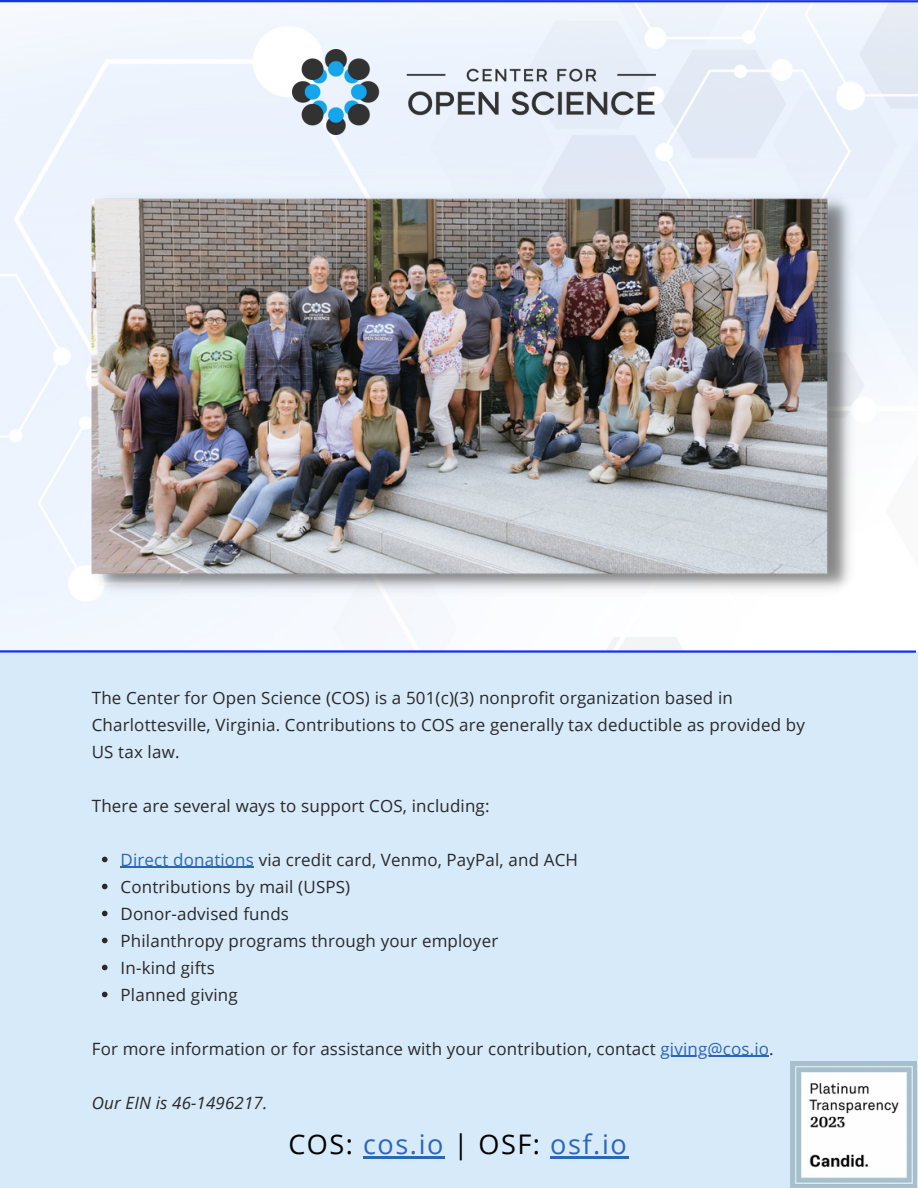
<style>
.page{position:relative;width:918px;height:1188px;background:#fff}
.page>*{position:absolute;margin:0;border:0;box-sizing:border-box;transform-origin:0 0}
.t1{font:27px "Open Sans";letter-spacing:.06em;color:#2d65b8}
.t2{font:16.95px/27px "Open Sans";letter-spacing:.01em;color:#2b282a}
.t3{font:italic 16.95px "Open Sans";letter-spacing:.01em;color:#2b282a}
.s1{color:#2d65b8}
.s2{color:#000}
</style>
<div class="page">
<div style="left:0;top:653px;width:918px;height:535px;background:#d6eaf9"></div>
<hr style="left:0;top:0;width:918px;height:2px;background:#1532eb">
<img style="left:790px;top:1061px;width:126px;height:126px">
<img style="left:91px;top:189px;width:765px;height:409px">
<svg style="left:102px;top:857px;width:6px;height:5px"></svg>
<hr style="left:121px;top:867px;width:133px;height:1px;background:#2d65b8">
<svg style="left:102px;top:884px;width:6px;height:5px"></svg>
<svg style="left:102px;top:911px;width:6px;height:5px"></svg>
<svg style="left:102px;top:938px;width:6px;height:5px"></svg>
<svg style="left:102px;top:965px;width:6px;height:5px"></svg>
<svg style="left:102px;top:992px;width:6px;height:5px"></svg>
<hr style="left:660px;top:1056px;width:109px;height:1px;background:#2d65b8">
<hr style="left:363px;top:1157px;width:82px;height:2px;background:#2d65b8">
<hr style="left:550px;top:1157px;width:78px;height:2px;background:#2d65b8">
<img style="left:292px;top:49px;width:364px;height:86px">
<hr style="left:0;top:650px;width:916px;height:3px;background:#1532eb">
<p class="t2" style="left:92px;top:684px;width:715px">The Center for Open Science (COS) is a 501(c)(3) nonprofit organization based in<br>Charlottesville, Virginia. Contributions to COS are generally tax deductible as provided by<br>US tax law.</p>
<p class="t2" style="left:92px;top:792px;width:399px">There are several ways to support COS, including:</p>
<p class="t2" style="left:121px;top:846px;width:459px"><span class="s1">Direct donations</span> via credit card, Venmo, PayPal, and ACH</p>
<p class="t2" style="left:121px;top:873px;width:231px">Contributions by mail (USPS)</p>
<p class="t2" style="left:121px;top:900px;width:170px">Donor-advised funds</p>
<p class="t2" style="left:121px;top:927px;width:379px">Philanthropy programs through your employer</p>
<p class="t2" style="left:121px;top:954px;width:96px">In-kind gifts</p>
<p class="t2" style="left:121px;top:981px;width:119px">Planned giving</p>
<p class="t2" style="left:92px;top:1035px;width:683px">For more information or for assistance with your contribution, contact <span class="s1">giving@cos.io</span>.</p>
<p class="t3" style="left:92px;top:1091px;width:177px">Our EIN is 46-1496217.</p>
<p class="t1" style="left:288px;top:1125px;width:340px"><span class="s2">COS:</span> cos.io <span class="s2">| OSF:</span> osf.io</p>
</div>
